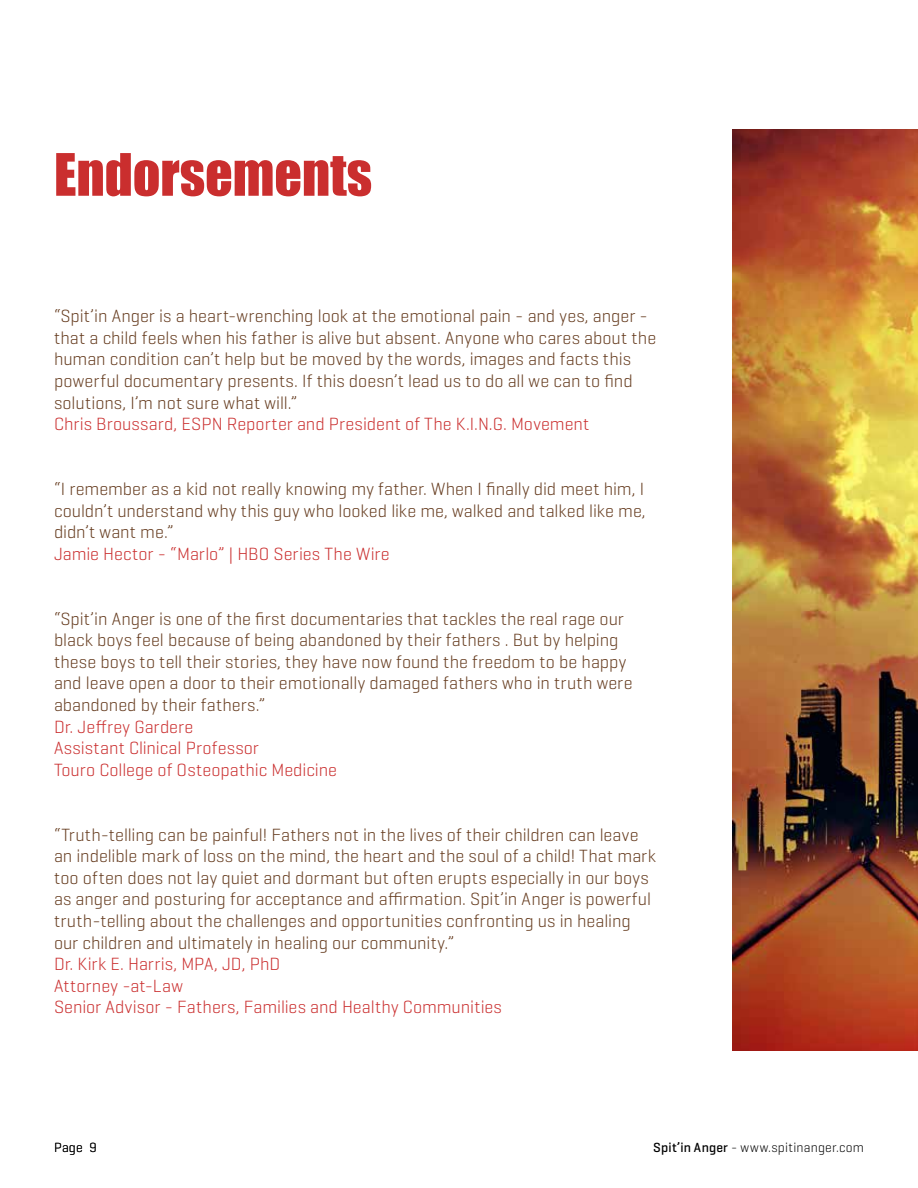
<style>
.page{position:relative;width:918px;height:1188px;background:#fff}
.page>*{position:absolute;margin:0;border:0;box-sizing:border-box;transform-origin:0 0}
.t1{font:54px "Impact";color:#ca2e2e}
.t2{font:300 18px/21.6px "Geogrotesque";color:#653b1e}
.t3{font:300 18px/21.6px "Geogrotesque";letter-spacing:.005em;color:#ca2e2e}
.t4{font:300 13.5px "Geogrotesque";letter-spacing:.015em;color:#000}
.s1{font-weight:500}
</style>
<div class="page">
<img style="left:733px;top:129px;width:185px;height:922px">
<h1 class="t1" style="left:54px;top:133px;width:320px">Endorsements</h1>
<p class="t2" style="left:54px;top:305px;width:604px">“Spit’in Anger is a heart-wrenching look at the emotional pain - and yes, anger - that a child feels when his father is alive but absent. Anyone who cares about the human condition can’t help but be moved by the words, images and facts this powerful documentary presents. If this doesn’t lead us to do all we can to find solutions, I’m not sure what will.”</p>
<p class="t3" style="left:54px;top:413px;width:537px">Chris Broussard, ESPN Reporter and President of The K.I.N.G. Movement</p>
<p class="t2" style="left:54px;top:477px;width:593px;text-align:justify">“I remember as a kid not really knowing my father. When I finally did meet him, I couldn’t understand why this guy who looked like me, walked and talked like me, didn’t want me.”</p>
<p class="t3" style="left:54px;top:542px;width:337px">Jamie Hector - “Marlo” | HBO Series The Wire</p>
<p class="t2" style="left:54px;top:607px;width:580px">“Spit’in Anger is one of the first documentaries that tackles the real rage our black boys feel because of being abandoned by their fathers . But by helping these boys to tell their stories, they have now found the freedom to be happy and leave open a door to their emotionally damaged fathers who in truth were abandoned by their fathers.”</p>
<p class="t3" style="left:54px;top:715px;width:285px">Dr. Jeffrey Gardere<br>Assistant Clinical Professor<br>Touro College of Osteopathic Medicine</p>
<p class="t2" style="left:54px;top:823px;width:603px">“Truth-telling can be painful! Fathers not in the lives of their children can leave an indelible mark of loss on the mind, the heart and the soul of a child! That mark too often does not lay quiet and dormant but often erupts especially in our boys as anger and posturing for acceptance and affirmation. Spit’in Anger is powerful truth-telling about the challenges and opportunities confronting us in healing our children and ultimately in healing our community.”</p>
<p class="t3" style="left:54px;top:953px;width:450px">Dr. Kirk E. Harris, MPA, JD, PhD<br>Attorney -at-Law<br>Senior Advisor - Fathers, Families and Healthy Communities</p>
<p class="t4" style="left:54px;top:1139px;width:44px">Page 9</p>
<p class="t4" style="left:653px;top:1139px;width:212px"><span class="s1">Spit’in Anger</span> - www.spitinanger.com</p>
</div>
